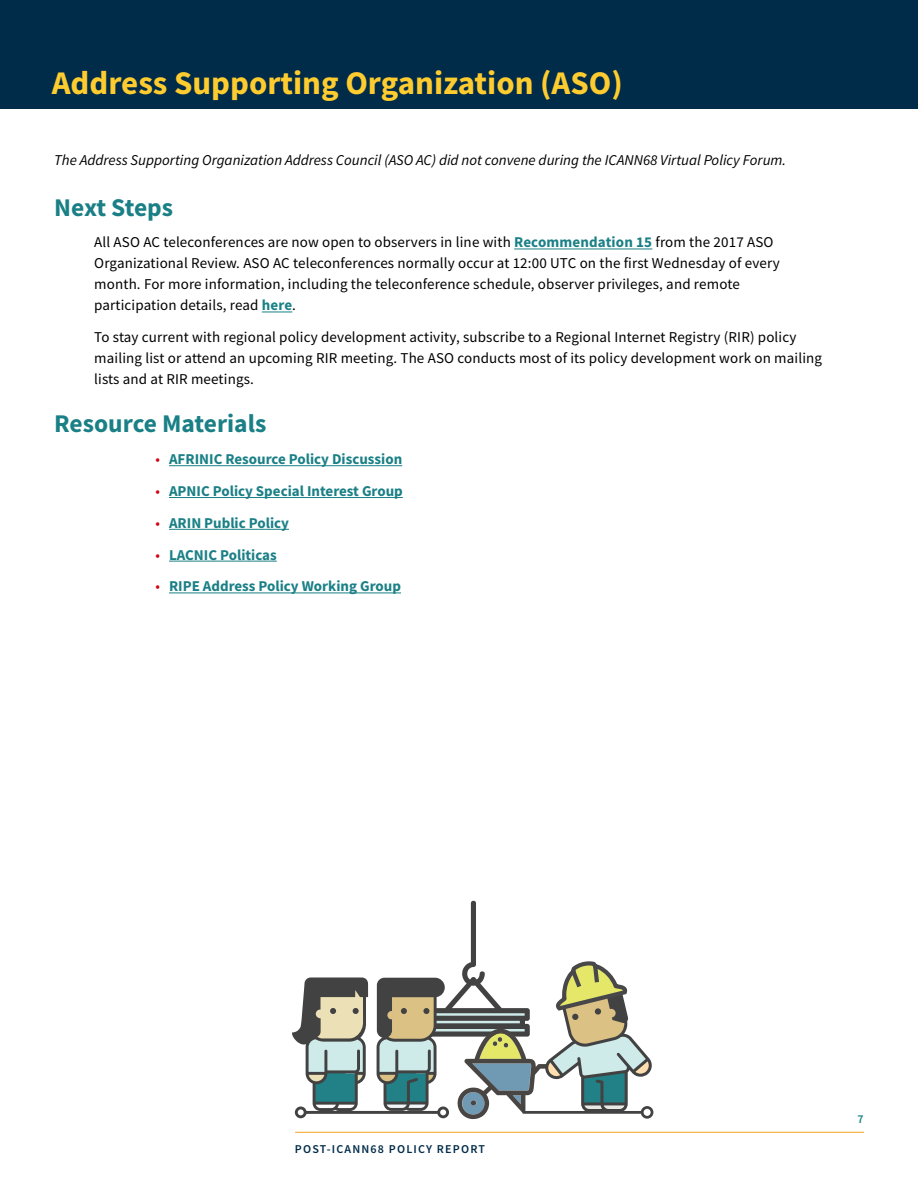
<style>
.page{position:relative;width:918px;height:1188px;background:#fff}
.page>*{position:absolute;margin:0;border:0;box-sizing:border-box;transform-origin:0 0}
.t1{font:700 33px "Source Sans Pro";color:#fecc2f}
.t2{font:700 25.5px "Source Sans Pro";color:#1a8086}
.t3{font:15px/21px "Source Sans Pro";letter-spacing:.01em;color:#000}
.t4{font:700 15px "Source Sans Pro";color:#1a8086}
.t5{font:italic 15px "Source Sans Pro";color:#000}
.t6{font:600 12px "Source Sans Pro";letter-spacing:.1em;color:#002b49}
.t7{font:600 12px "Source Sans Pro";color:#1a8086}
.s1{font-weight:700;color:#1a8086}
.s2{font-weight:400;color:#cb0813}
</style>
<div class="page">
<div style="left:0;top:0;width:918px;height:108px;background:#002b49"></div>
<hr style="left:295px;top:1132px;width:569px;height:1px;background:#f2a41e">
<hr style="left:514px;top:249px;width:138px;height:1px;background:#1a8086">
<hr style="left:262px;top:312px;width:30px;height:1px;background:#1a8086">
<hr style="left:169px;top:465px;width:233px;height:1px;background:#1a8086">
<hr style="left:169px;top:497px;width:234px;height:1px;background:#1a8086">
<hr style="left:169px;top:529px;width:120px;height:1px;background:#1a8086">
<hr style="left:169px;top:561px;width:108px;height:1px;background:#1a8086">
<hr style="left:169px;top:593px;width:232px;height:1px;background:#1a8086">
<svg style="left:292px;top:900px;width:361px;height:220px"></svg>
<h1 class="t1" style="left:52px;top:61px;width:572px">Address Supporting Organization (ASO)</h1>
<p class="t5" style="left:54px;top:150px;width:733px">The Address Supporting Organization Address Council (ASO AC) did not convene during the ICANN68 Virtual Policy Forum.</p>
<h2 class="t2" style="left:54px;top:190px;width:120px">Next Steps</h2>
<p class="t3" style="left:94px;top:232px;width:687px">All ASO AC teleconferences are now open to observers in line with <span class="s1">Recommendation 15</span> from the 2017 ASO Organizational Review. ASO AC teleconferences normally occur at 12:00 UTC on the first Wednesday of every month. For more information, including the teleconference schedule, observer privileges, and remote participation details, read <span class="s1">here</span>.</p>
<p class="t3" style="left:94px;top:327px;width:729px">To stay current with regional policy development activity, subscribe to a Regional Internet Registry (RIR) policy mailing list or attend an upcoming RIR meeting. The ASO conducts most of its policy development work on mailing lists and at RIR meetings.</p>
<h2 class="t2" style="left:54px;top:407px;width:214px">Resource Materials</h2>
<p class="t4" style="left:156px;top:449px;width:248px"><span class="s2">•</span> AFRINIC Resource Policy Discussion</p>
<p class="t4" style="left:156px;top:481px;width:249px"><span class="s2">•</span> APNIC Policy Special Interest Group</p>
<p class="t4" style="left:156px;top:513px;width:135px"><span class="s2">•</span> ARIN Public Policy</p>
<p class="t4" style="left:156px;top:544px;width:123px"><span class="s2">•</span> LACNIC Politicas</p>
<p class="t4" style="left:156px;top:576px;width:247px"><span class="s2">•</span> RIPE Address Policy Working Group</p>
<p class="t6" style="left:295px;top:1141px;width:192px">POST-ICANN68 POLICY REPORT</p>
<p class="t7" style="left:858px;top:1111px;width:8px">7</p>
</div>
